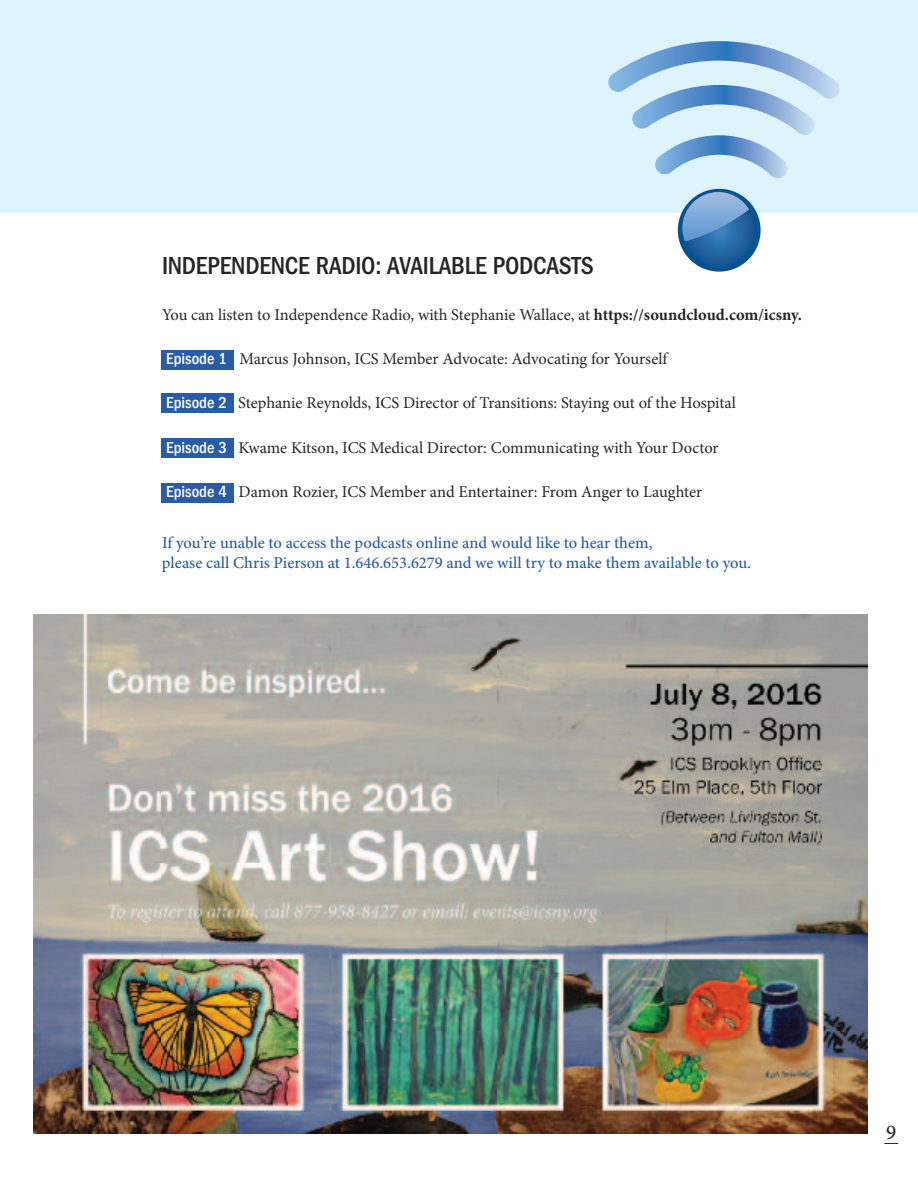
<style>
.page{position:relative;width:918px;height:1188px;background:#fff}
.page>*{position:absolute;margin:0;border:0;box-sizing:border-box;transform-origin:0 0}
.t1{font:500 condensed 25.5px "ITC Franklin Gothic Std";letter-spacing:-.01em;color:#272627}
.t2{font:500 21px "Minion Pro";color:#272627}
.t3{font:16.5px "Minion Pro";letter-spacing:-.005em;color:#272627}
.t4{font:500 16.5px/20px "Minion Pro";color:#295ca6}
.s1{font-weight:700}
.s2{font-family:"ITC Franklin Gothic Std";font-weight:500;font-stretch:condensed;color:#fff}
</style>
<div class="page">
<div style="left:161px;top:393px;width:73px;height:19px;background:#295ca6"></div>
<div style="left:161px;top:438px;width:73px;height:20px;background:#295ca6"></div>
<div style="left:161px;top:483px;width:73px;height:19px;background:#295ca6"></div>
<div style="left:161px;top:350px;width:73px;height:20px;background:#295ca6"></div>
<div style="left:0;top:0;width:918px;height:213px;background:#def4fd"></div>
<svg style="left:884px;top:1143px;width:14px;height:1px"></svg>
<img style="left:33px;top:615px;width:835px;height:519px">
<svg style="left:678px;top:189px;width:83px;height:83px"></svg>
<svg style="left:681px;top:192px;width:76px;height:76px;background:#195c99"></svg>
<svg style="left:682px;top:192px;width:67px;height:50px;background:#6798c9"></svg>
<svg style="left:608px;top:41px;width:231px;height:137px"></svg>
<h1 class="t1" style="left:162px;top:257px;width:433px">INDEPENDENCE RADIO: AVAILABLE PODCASTS</h1>
<p class="t3" style="left:162px;top:308px;width:641px">You can listen to Independence Radio, with Stephanie Wallace, at <span class="s1">https://soundcloud.com/icsny.</span></p>
<p class="t3" style="left:166px;top:352px;width:503px"><span class="s2">Episode 1</span> Marcus Johnson, ICS Member Advocate: Advocating for Yourself</p>
<p class="t3" style="left:166px;top:397px;width:571px"><span class="s2">Episode 2</span> Stephanie Reynolds, ICS Director of Transitions: Staying out of the Hospital</p>
<p class="t3" style="left:166px;top:441px;width:554px"><span class="s2">Episode 3</span> Kwame Kitson, ICS Medical Director: Communicating with Your Doctor</p>
<p class="t3" style="left:166px;top:486px;width:538px"><span class="s2">Episode 4</span> Damon Rozier, ICS Member and Entertainer: From Anger to Laughter</p>
<p class="t4" style="left:162px;top:534px;width:591px">If you’re unable to access the podcasts online and would like to hear them,<br>please call Chris Pierson at 1.646.653.6279 and we will try to make them available to you.</p>
<p class="t2" style="left:886px;top:1124px;width:12px">9</p>
</div>
